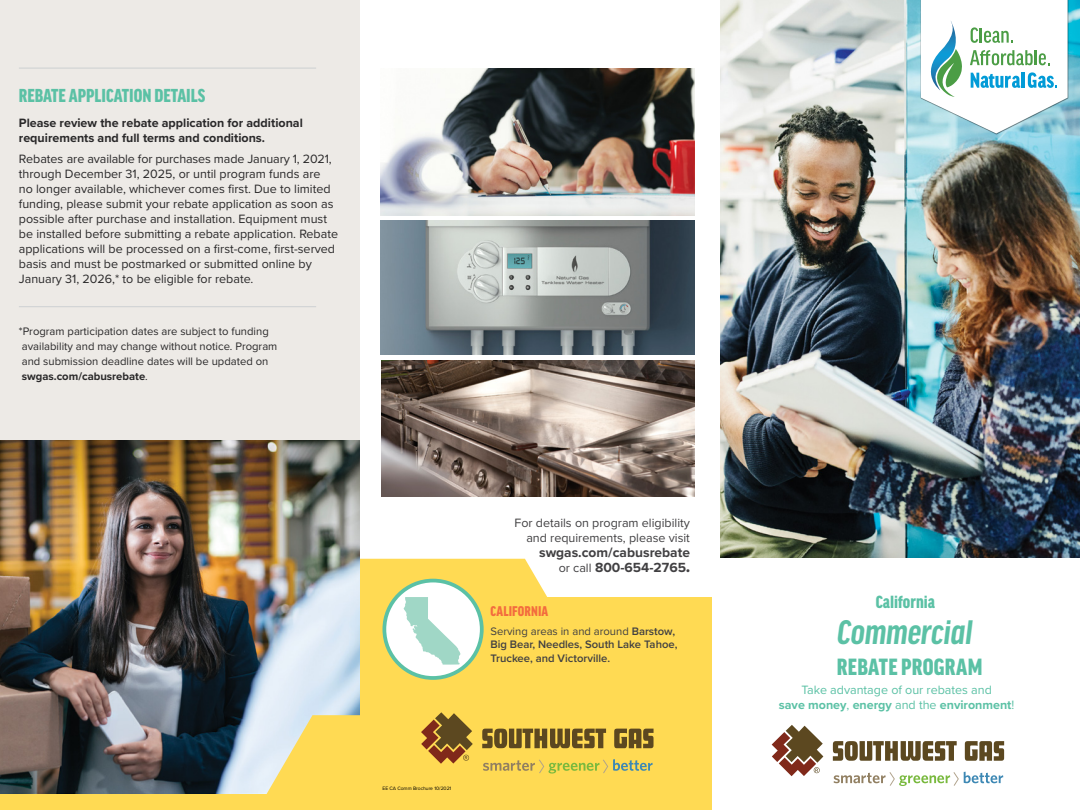
<style>
.page{position:relative;width:1080px;height:810px;background:#fff}
.page>*{position:absolute;margin:0;border:0;box-sizing:border-box;transform-origin:0 0}
.t1{font:italic 700 condensed 36.25px "Good Headline Pro";color:#5bc1a5}
.t2{font:900 condensed 25px "Good Headline Pro";letter-spacing:.01em;color:#5bc1a5}
.t3{font:900 condensed 20px "Good Headline Pro";color:#5bc1a5}
.t4{font:900 condensed 18.75px "Good Headline Pro";color:#5bc1a5}
.t5{font:900 condensed 15px "Good Headline Pro";letter-spacing:.015em;color:#f36c3e}
.t6{font:700 13.75px/15px "Proxima Nova";color:#414042;text-align:right}
.t7{font:12.5px/15px "Proxima Nova";color:#292829}
.t8{font:700 12.5px/15px "Proxima Nova";color:#292829}
.t9{font:12.5px/15px "Proxima Nova";color:#5bc1a5;text-align:center}
.t10{font:12.5px/15px "Proxima Nova";color:#414042;text-align:right}
.t11{font:11.25px/15px "Proxima Nova";color:#292829}
.t12{font:600 11.25px/13.5px "Proxima Nova";color:#414042}
.t13{font:5px "Proxima Nova";color:#000}
.s1{font-weight:700}
.s2{font-weight:400;font-size:12.5px}
.s3{font-weight:900}
.s4{font-weight:400}
</style>
<div class="page">
<img style="left:720px;top:0;width:360px;height:558px">
<div style="left:0;top:597px;width:728px;height:213px;background:#ffda53"></div>
<div style="left:713px;top:559px;width:367px;height:251px;background:#fff"></div>
<svg style="left:360px;top:559px;width:282px;height:190px"></svg>
<svg style="left:482px;top:729px;width:124px;height:19px"></svg>
<svg style="left:614px;top:729px;width:40px;height:19px"></svg>
<svg style="left:483px;top:759px;width:170px;height:15px"></svg>
<img style="left:0;top:439px;width:360px;height:354px">
<div style="left:0;top:0;width:360px;height:439px;background:#edeae6"></div>
<img style="left:381px;top:220px;width:314px;height:135px">
<hr style="left:19px;top:306px;width:297px;height:1px;background:#d3d5d6">
<hr style="left:19px;top:68px;width:297px;height:1px;background:#d3d5d6">
<img style="left:381px;top:68px;width:313px;height:148px">
<img style="left:382px;top:360px;width:313px;height:137px">
<div style="left:384px;top:581px;width:98px;height:97px;background:#fff;border-radius:50%"></div>
<div style="left:382px;top:579px;width:102px;height:101px;border:4px solid #5bc1a5;border-radius:50%"></div>
<svg style="left:403px;top:597px;width:58px;height:68px"></svg>
<svg style="left:262px;top:712px;width:211px;height:82px"></svg>
<svg style="left:833px;top:741px;width:124px;height:20px"></svg>
<svg style="left:965px;top:741px;width:39px;height:20px"></svg>
<svg style="left:772px;top:725px;width:51px;height:51px"></svg>
<svg style="left:834px;top:772px;width:169px;height:14px"></svg>
<svg style="left:919px;top:0;width:149px;height:134px"></svg>
<h3 class="t3" style="left:19px;top:86px;width:188px">REBATE APPLICATION DETAILS</h3>
<p class="t8" style="left:19px;top:115px;width:285px">Please review the rebate application for additional requirements and full terms and conditions.</p>
<p class="t7" style="left:19px;top:151px;width:321px">Rebates are available for purchases made January 1, 2021, through December 31, 2025, or until program funds are<br>no longer available, whichever comes first. Due to limited funding, please submit your rebate application as soon as possible after purchase and installation. Equipment must be installed before submitting a rebate application. Rebate applications will be processed on a first-come, first-served basis and must be postmarked or submitted online by January 31, 2026,* to be eligible for rebate.</p>
<p class="t11" style="left:19px;top:324px;width:260px">*Program participation dates are subject to funding availability and may change without notice. Program and submission deadline dates will be updated on <span class="s1">swgas.com/cabusrebate</span>.</p>
<p class="t10" style="left:514px;top:515px;width:177px">For details on program eligibility and requirements, please visit</p>
<p class="t6" style="left:539px;top:545px;width:152px">swgas.com/cabusrebate <span class="s2">or call</span> 800-654-2765<span class="s3">.</span></p>
<p class="t5" style="left:490px;top:604px;width:59px">CALIFORNIA</p>
<p class="t12" style="left:490px;top:624px;width:188px"><span class="s4">Serving areas in and around</span> Barstow,<br>Big Bear, Needles, South Lake Tahoe,<br>Truckee, and Victorville.</p>
<p class="t13" style="left:382px;top:785px;width:70px">EE CA Comm Brochure 10/2021</p>
<h3 class="t4" style="left:876px;top:594px;width:61px">California</h3>
<h1 class="t1" style="left:838px;top:616px;width:137px">Commercial</h1>
<h2 class="t2" style="left:837px;top:655px;width:147px">REBATE PROGRAM</h2>
<p class="t9" style="left:779px;top:682px;width:237px">Take advantage of our rebates and<br><span class="s1">save money</span>, <span class="s1">energy</span> and the <span class="s1">environment</span>!</p>
</div>
